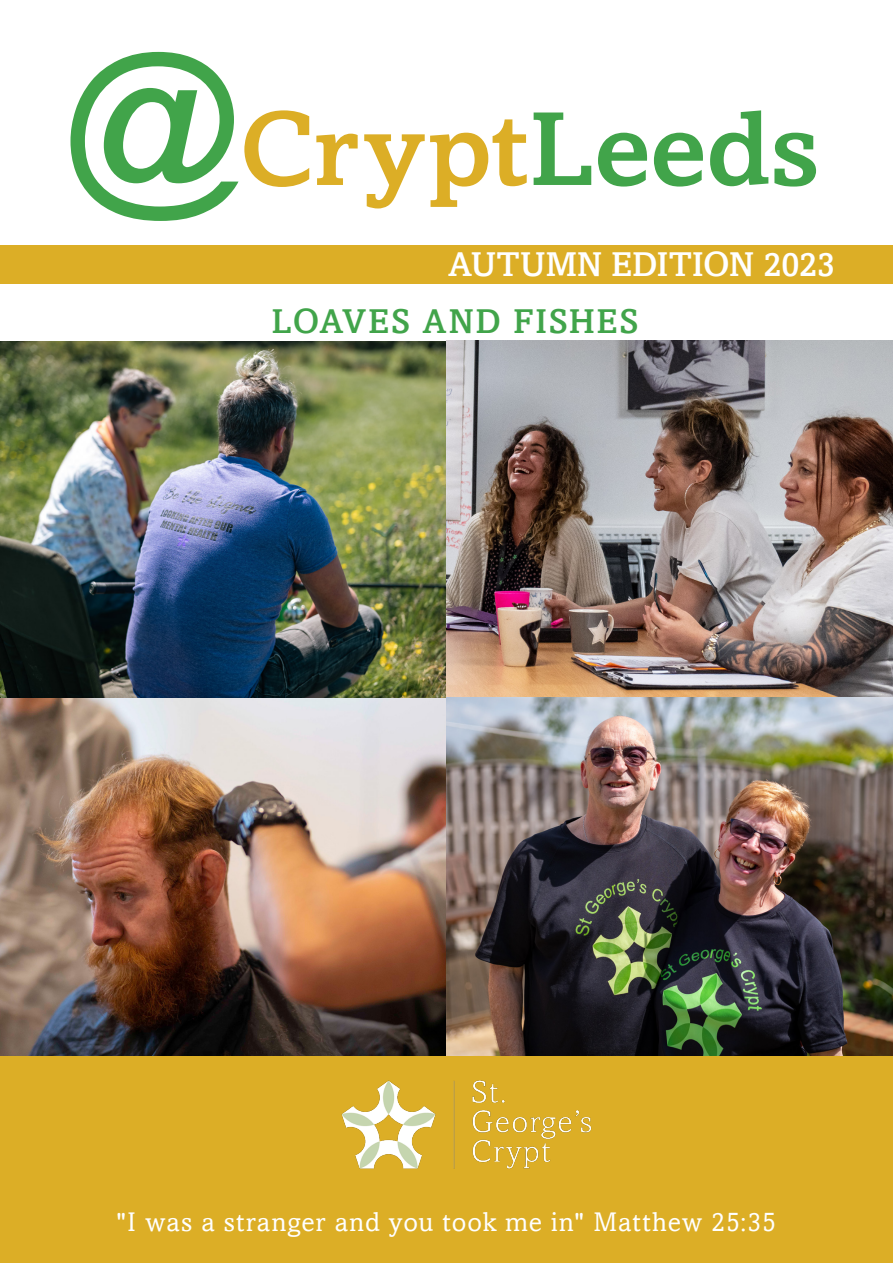
<style>
.page{position:relative;width:893px;height:1263px;background:#fff}
.page>*{position:absolute;margin:0;border:0;box-sizing:border-box;transform-origin:0 0}
.t1{font:500 180px "Amasis";color:#41a44a}
.t2{font:500 105px "Amasis";letter-spacing:-.005em;color:#dcae26;scale:1.07 1}
.t3{font:500 34.5px "Amasis";letter-spacing:-.015em;color:#fff}
.t4{font:500 34.5px "Amasis";letter-spacing:.045em;color:#41a44a}
.t5{font:27px "Amasis";letter-spacing:.035em;color:#fff}
.s1{color:#41a44a}
</style>
<div class="page">
<div style="left:0;top:246px;width:893px;height:38px;background:#dcae26"></div>
<div style="left:0;top:1045px;width:893px;height:218px;background:#dcae26"></div>
<img style="left:341px;top:1080px;width:251px;height:89px">
<img style="left:0;top:341px;width:446px;height:715px">
<img style="left:446px;top:340px;width:447px;height:716px">
<p class="t1" style="left:62px;top:14px;width:181px">@</p>
<p class="t2" style="left:239px;top:86px;width:545px">Crypt<span class="s1">Leeds</span></p>
<p class="t3" style="left:448px;top:244px;width:389px">AUTUMN EDITION 2023</p>
<p class="t4" style="left:271px;top:300px;width:369px">LOAVES AND FISHES</p>
<p class="t5" style="left:117px;top:1206px;width:661px">"I was a stranger and you took me in" Matthew 25:35</p>
</div>
